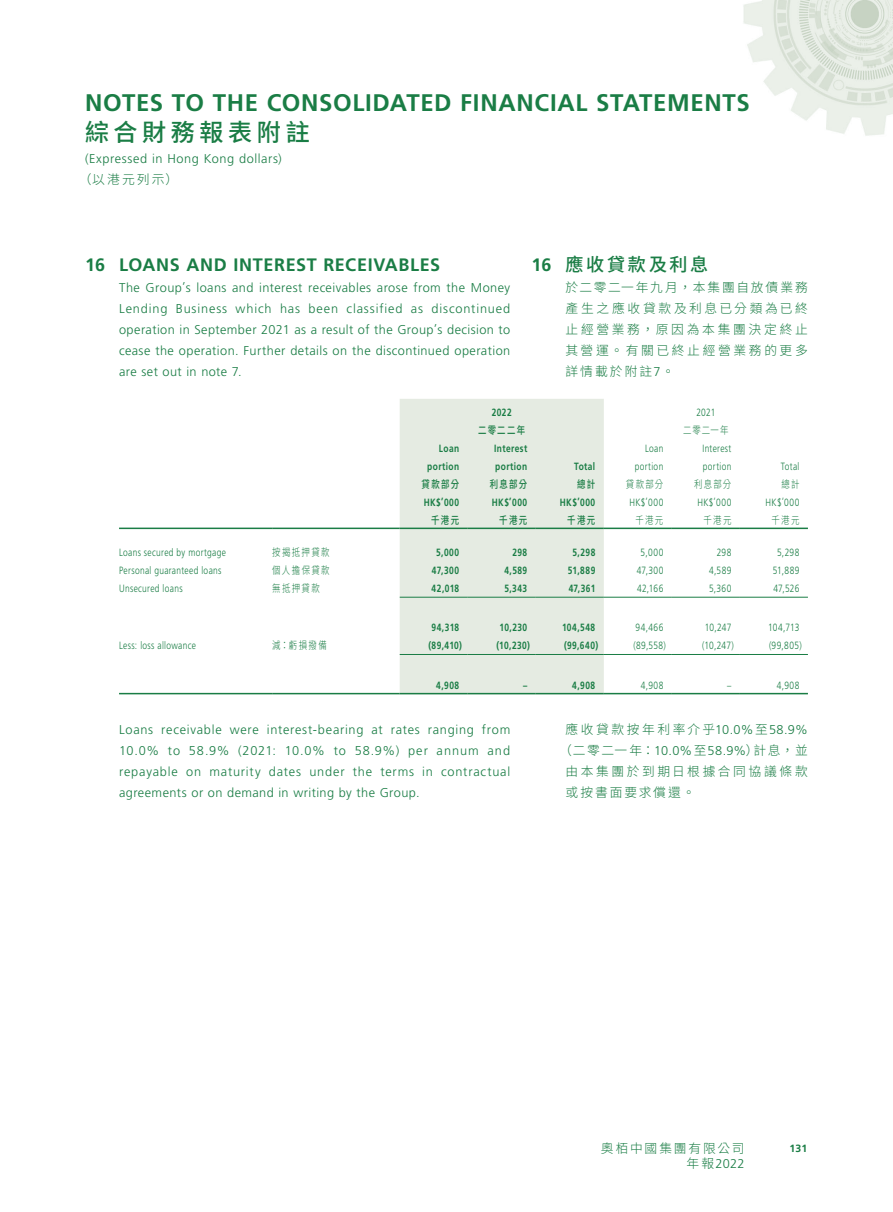
<style>
.page{position:relative;width:893px;height:1212px;background:#fff}
.page>*{position:absolute;margin:0;border:0;box-sizing:border-box;transform-origin:0 0}
.t1{font:700 24px "Frutiger LT Std";letter-spacing:.025em;color:#1a7d45}
.t2{font:500 24px "Source Han Sans TC";letter-spacing:.195em;color:#1a7d45}
.t3{font:700 18px "Frutiger LT Std";letter-spacing:.035em;color:#1a7d45}
.t4{font:500 18px "Source Han Sans TC";letter-spacing:.15em;color:#1a7d45}
.t5{font:300 12.75px/21px "Frutiger LT Std";letter-spacing:.035em;color:#1a7d45;text-align:justify}
.t6{font:300 12.75px/21px "Source Han Sans TC";letter-spacing:.195em;color:#1a7d45;text-align:justify}
.t7{font:300 12.75px "Source Han Sans TC";letter-spacing:.14em;color:#1a7d45}
.t8{font:300 12.75px "Source Han Sans TC";letter-spacing:.155em;color:#1a7d45}
.t9{font:300 10.5px/18px "Frutiger LT Std";letter-spacing:.04em;color:#1a7d45;text-align:right;scale:.8 1}
.t10{font:700 10.5px/18px "Frutiger LT Std";letter-spacing:.05em;color:#1a7d45;text-align:right;scale:.8 1}
.t11{font:300 10.5px "Source Han Sans TC";letter-spacing:.165em;color:#1a7d45;scale:.8 1}
.t12{font:500 10.5px "Source Han Sans TC";letter-spacing:.17em;color:#1a7d45;scale:.8 1}
.t13{font:700 10.5px "Frutiger LT Std";letter-spacing:.05em;color:#1a7d45}
.s1{font-family:"Frutiger LT Std";font-weight:700}
.s2{font-family:"Frutiger LT Std"}
.s3{font-family:"Source Han Sans TC"}
</style>
<div class="page">
<img style="left:119px;top:0;width:774px;height:695px">
<div style="left:400px;top:399px;width:204px;height:294px;background:#e5ebe2"></div>
<hr style="left:119px;top:528px;width:153px;height:1px;background:#1a7d45">
<hr style="left:272px;top:528px;width:128px;height:1px;background:#1a7d45">
<hr style="left:400px;top:528px;width:68px;height:1px;background:#1a7d45">
<hr style="left:468px;top:528px;width:68px;height:1px;background:#1a7d45">
<hr style="left:536px;top:528px;width:68px;height:1px;background:#1a7d45">
<hr style="left:604px;top:528px;width:68px;height:1px;background:#1a7d45">
<hr style="left:672px;top:528px;width:68px;height:1px;background:#1a7d45">
<hr style="left:740px;top:528px;width:68px;height:1px;background:#1a7d45">
<hr style="left:400px;top:597px;width:68px;height:1px;background:#1a7d45">
<hr style="left:468px;top:597px;width:68px;height:1px;background:#1a7d45">
<hr style="left:536px;top:597px;width:68px;height:1px;background:#1a7d45">
<hr style="left:604px;top:597px;width:68px;height:1px;background:#1a7d45">
<hr style="left:672px;top:597px;width:68px;height:1px;background:#1a7d45">
<hr style="left:740px;top:597px;width:68px;height:1px;background:#1a7d45">
<hr style="left:400px;top:654px;width:68px;height:1px;background:#1a7d45">
<hr style="left:468px;top:654px;width:68px;height:1px;background:#1a7d45">
<hr style="left:536px;top:654px;width:68px;height:1px;background:#1a7d45">
<hr style="left:604px;top:654px;width:68px;height:1px;background:#1a7d45">
<hr style="left:672px;top:654px;width:68px;height:1px;background:#1a7d45">
<hr style="left:740px;top:654px;width:68px;height:1px;background:#1a7d45">
<hr style="left:119px;top:693px;width:153px;height:1px;background:#1a7d45">
<hr style="left:272px;top:693px;width:128px;height:1px;background:#1a7d45">
<hr style="left:400px;top:693px;width:68px;height:1px;background:#1a7d45">
<hr style="left:468px;top:693px;width:68px;height:1px;background:#1a7d45">
<hr style="left:536px;top:693px;width:68px;height:1px;background:#1a7d45">
<hr style="left:604px;top:693px;width:68px;height:1px;background:#1a7d45">
<hr style="left:672px;top:693px;width:68px;height:1px;background:#1a7d45">
<hr style="left:740px;top:693px;width:68px;height:1px;background:#1a7d45">
<h1 class="t1" style="left:85px;top:89px;width:666px">NOTES TO THE CONSOLIDATED FINANCIAL STATEMENTS</h1>
<h1 class="t2" style="left:85px;top:119px;width:226px">綜合財務報表附註</h1>
<p class="t5" style="left:85px;top:149px;width:198px">(Expressed in Hong Kong dollars)</p>
<p class="t6" style="left:79px;top:170px;width:101px">（以港元列示）</p>
<h2 class="t4" style="left:531px;top:254px;width:178px"><span class="s1">16</span> 應收貸款及利息</h2>
<p class="t6" style="left:566px;top:277px;width:244px">於二零二一年九月，本集團自放債業務產生之應收貸款及利息已分類為已終止經營業務，原因為本集團決定終止其營運。有關已終止經營業務的更多詳情載於附註<span class="s2">7</span>。</p>
<h2 class="t3" style="left:85px;top:254px;width:357px">16 LOANS AND INTEREST RECEIVABLES</h2>
<p class="t5" style="left:119px;top:277px;width:393px">The Group’s loans and interest receivables arose from the Money Lending Business which has been classified as discontinued operation in September 2021 as a result of the Group’s decision to cease the operation. Further details on the discontinued operation are set out in note 7.</p>
<p class="t10" style="left:492px;top:403px;width:26px">2022</p>
<p class="t9" style="left:696px;top:403px;width:25px">2021</p>
<p class="t12" style="left:478px;top:424px;width:60px">二零二二年</p>
<p class="t11" style="left:683px;top:424px;width:58px">二零二一年</p>
<p class="t10" style="left:427px;top:439px;width:41px">Loan portion</p>
<p class="t10" style="left:494px;top:439px;width:43px;text-align:left">Interest portion</p>
<p class="t9" style="left:635px;top:439px;width:37px">Loan portion</p>
<p class="t9" style="left:702px;top:439px;width:38px;text-align:left">Interest portion</p>
<p class="t10" style="left:574px;top:457px;width:28px">Total</p>
<p class="t9" style="left:781px;top:457px;width:25px">Total</p>
<p class="t12" style="left:422px;top:478px;width:49px">貸款部分</p>
<p class="t12" style="left:490px;top:478px;width:48px">利息部分</p>
<p class="t12" style="left:577px;top:478px;width:24px">總計</p>
<p class="t11" style="left:626px;top:478px;width:48px">貸款部分</p>
<p class="t11" style="left:694px;top:478px;width:48px">利息部分</p>
<p class="t11" style="left:781px;top:478px;width:24px">總計</p>
<p class="t10" style="left:424px;top:493px;width:46px">HK$’000</p>
<p class="t10" style="left:492px;top:493px;width:46px">HK$’000</p>
<p class="t10" style="left:560px;top:493px;width:46px">HK$’000</p>
<p class="t9" style="left:629px;top:493px;width:44px">HK$’000</p>
<p class="t9" style="left:697px;top:493px;width:44px">HK$’000</p>
<p class="t9" style="left:765px;top:493px;width:44px">HK$’000</p>
<p class="t12" style="left:431px;top:514px;width:37px">千港元</p>
<p class="t12" style="left:499px;top:514px;width:37px">千港元</p>
<p class="t12" style="left:567px;top:514px;width:37px">千港元</p>
<p class="t11" style="left:635px;top:514px;width:36px">千港元</p>
<p class="t11" style="left:703px;top:514px;width:36px">千港元</p>
<p class="t11" style="left:771px;top:514px;width:36px">千港元</p>
<p class="t9" style="left:119px;top:543px;width:135px">Loans secured by mortgage</p>
<p class="t11" style="left:272px;top:546px;width:73px">按揭抵押貸款</p>
<p class="t10" style="left:436px;top:543px;width:30px">5,000</p>
<p class="t10" style="left:512px;top:543px;width:20px">298</p>
<p class="t10" style="left:572px;top:543px;width:30px">5,298</p>
<p class="t9" style="left:641px;top:543px;width:30px">5,000</p>
<p class="t9" style="left:717px;top:543px;width:20px">298</p>
<p class="t9" style="left:777px;top:543px;width:30px">5,298</p>
<p class="t9" style="left:119px;top:561px;width:129px">Personal guaranteed loans</p>
<p class="t11" style="left:272px;top:564px;width:73px">個人擔保貸款</p>
<p class="t10" style="left:432px;top:561px;width:36px">47,300</p>
<p class="t10" style="left:504px;top:561px;width:30px">4,589</p>
<p class="t10" style="left:568px;top:561px;width:36px">51,889</p>
<p class="t9" style="left:637px;top:561px;width:35px">47,300</p>
<p class="t9" style="left:709px;top:561px;width:29px">4,589</p>
<p class="t9" style="left:773px;top:561px;width:35px">51,889</p>
<p class="t9" style="left:119px;top:579px;width:81px">Unsecured loans</p>
<p class="t11" style="left:272px;top:582px;width:61px">無抵押貸款</p>
<p class="t10" style="left:432px;top:579px;width:36px">42,018</p>
<p class="t10" style="left:504px;top:579px;width:30px">5,343</p>
<p class="t10" style="left:569px;top:579px;width:35px">47,361</p>
<p class="t9" style="left:637px;top:579px;width:34px">42,166</p>
<p class="t9" style="left:709px;top:579px;width:30px">5,360</p>
<p class="t9" style="left:773px;top:579px;width:34px">47,526</p>
<p class="t10" style="left:431px;top:619px;width:36px">94,318</p>
<p class="t10" style="left:499px;top:619px;width:36px">10,230</p>
<p class="t10" style="left:562px;top:619px;width:43px">104,548</p>
<p class="t9" style="left:635px;top:619px;width:36px">94,466</p>
<p class="t9" style="left:705px;top:619px;width:35px">10,247</p>
<p class="t9" style="left:768px;top:619px;width:40px">104,713</p>
<p class="t9" style="left:119px;top:637px;width:98px">Less: loss allowance</p>
<p class="t11" style="left:272px;top:639px;width:70px">減：虧損撥備</p>
<p class="t10" style="left:428px;top:637px;width:43px">(89,410)</p>
<p class="t10" style="left:496px;top:637px;width:44px">(10,230)</p>
<p class="t10" style="left:564px;top:637px;width:44px">(99,640)</p>
<p class="t9" style="left:633px;top:637px;width:42px">(89,558)</p>
<p class="t9" style="left:702px;top:637px;width:41px">(10,247)</p>
<p class="t9" style="left:769px;top:637px;width:42px">(99,805)</p>
<p class="t10" style="left:436px;top:676px;width:30px">4,908</p>
<p class="t10" style="left:523px;top:676px;width:7px">–</p>
<p class="t10" style="left:572px;top:676px;width:30px">4,908</p>
<p class="t9" style="left:641px;top:676px;width:30px">4,908</p>
<p class="t9" style="left:727px;top:676px;width:7px">–</p>
<p class="t9" style="left:777px;top:676px;width:30px">4,908</p>
<p class="t5" style="left:119px;top:719px;width:393px">Loans receivable were interest-bearing at rates ranging from 10.0% to 58.9% (2021: 10.0% to 58.9%) per annum and repayable on maturity dates under the terms in contractual agreements or on demand in writing by the Group.</p>
<p class="t6" style="left:566px;top:719px;width:244px">應收貸款按年利率介乎<span class="s2">10.0%</span>至<span class="s2">58.9%</span></p>
<p class="t6" style="left:559px;top:740px;width:250px">（二零二一年：<span class="s2">10.0%</span>至<span class="s2">58.9%</span>）計息，並</p>
<p class="t6" style="left:565px;top:761px;width:244px">由本集團於到期日根據合同協議條款</p>
<p class="t8" style="left:565px;top:785px;width:131px">或按書面要求償還。</p>
<p class="t7" style="left:601px;top:1141px;width:145px">奧栢中國集團有限公司</p>
<p class="t5" style="left:687px;top:1153px;width:59px"><span class="s3">年報</span>2022</p>
<p class="t13" style="left:789px;top:1142px;width:19px">131</p>
</div>
